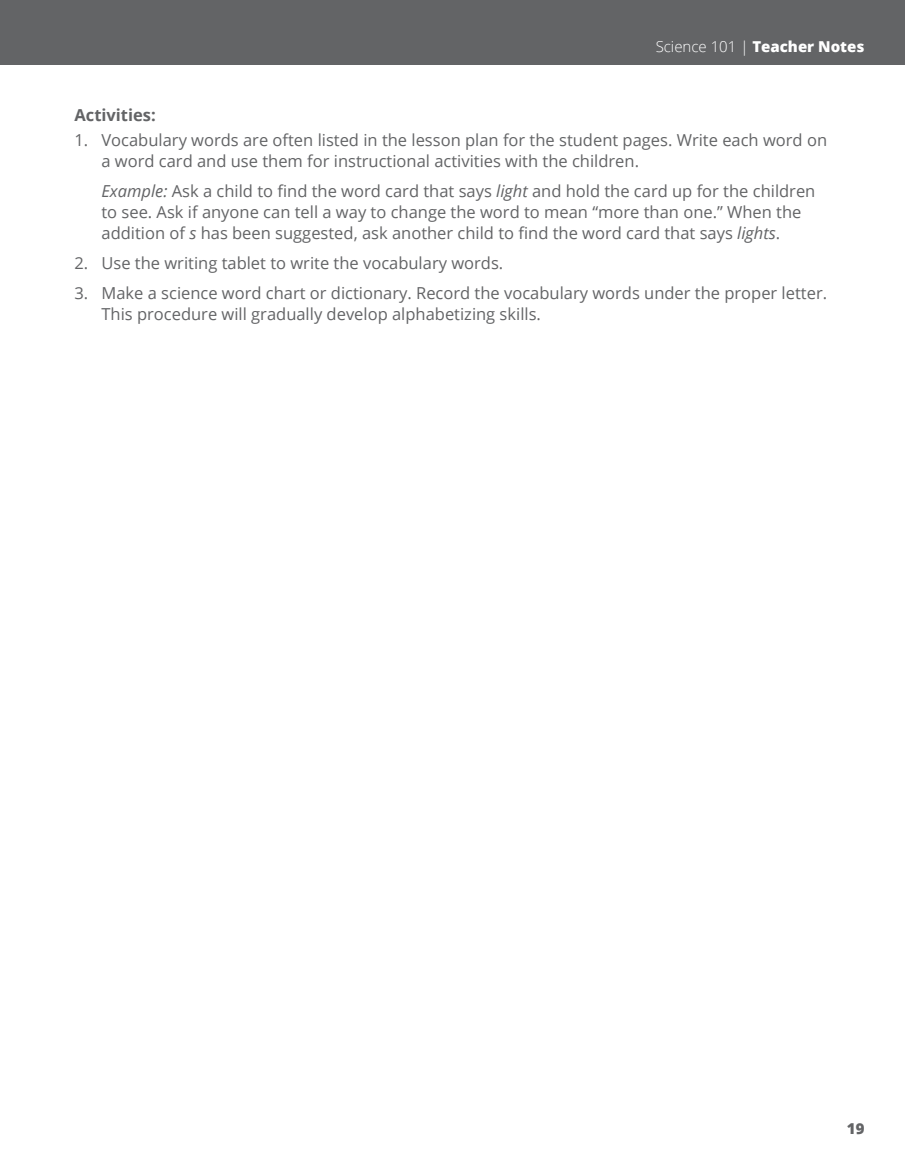
<style>
.page{position:relative;width:905px;height:1175px;background:#fff}
.page>*{position:absolute;margin:0;border:0;box-sizing:border-box;transform-origin:0 0}
.t1{font:16.5px/21px "Open Sans";color:#636466}
.t2{font:700 16.5px "Open Sans";color:#636466}
.t3{font:800 15px "Open Sans";color:#fff}
.t4{font:800 15px "Open Sans";color:#636466}
.s1{font-weight:300}
.s2{font-style:italic}
</style>
<div class="page">
<div style="left:1px;top:0;width:903px;height:64px;background:#636466"></div>
<hr style="left:0;top:0;width:1px;height:64px;background:#636466">
<p class="t3" style="left:655px;top:35px;width:210px"><span class="s1">Science 101 |</span> Teacher Notes</p>
<p class="t2" style="left:74px;top:103px;width:83px">Activities:</p>
<p class="t1" style="left:101px;top:129px;width:727px;text-indent:-27px">1. Vocabulary words are often listed in the lesson plan for the student pages. Write each word on a word card and use them for instructional activities with the children.</p>
<p class="t1" style="left:101px;top:180px;width:715px"><span class="s2">Example:</span> Ask a child to find the word card that says <span class="s2">light</span> and hold the card up for the children to see. Ask if anyone can tell a way to change the word to mean “more than one.” When the addition of <span class="s2">s</span> has been suggested, ask another child to find the word card that says <span class="s2">lights</span>.</p>
<p class="t1" style="left:74px;top:252px;width:430px">2. Use the writing tablet to write the vocabulary words.</p>
<p class="t1" style="left:101px;top:282px;width:727px;text-indent:-27px">3. Make a science word chart or dictionary. Record the vocabulary words under the proper letter.<br>This procedure will gradually develop alphabetizing skills.</p>
<p class="t4" style="left:846px;top:1117px;width:19px">19</p>
</div>
